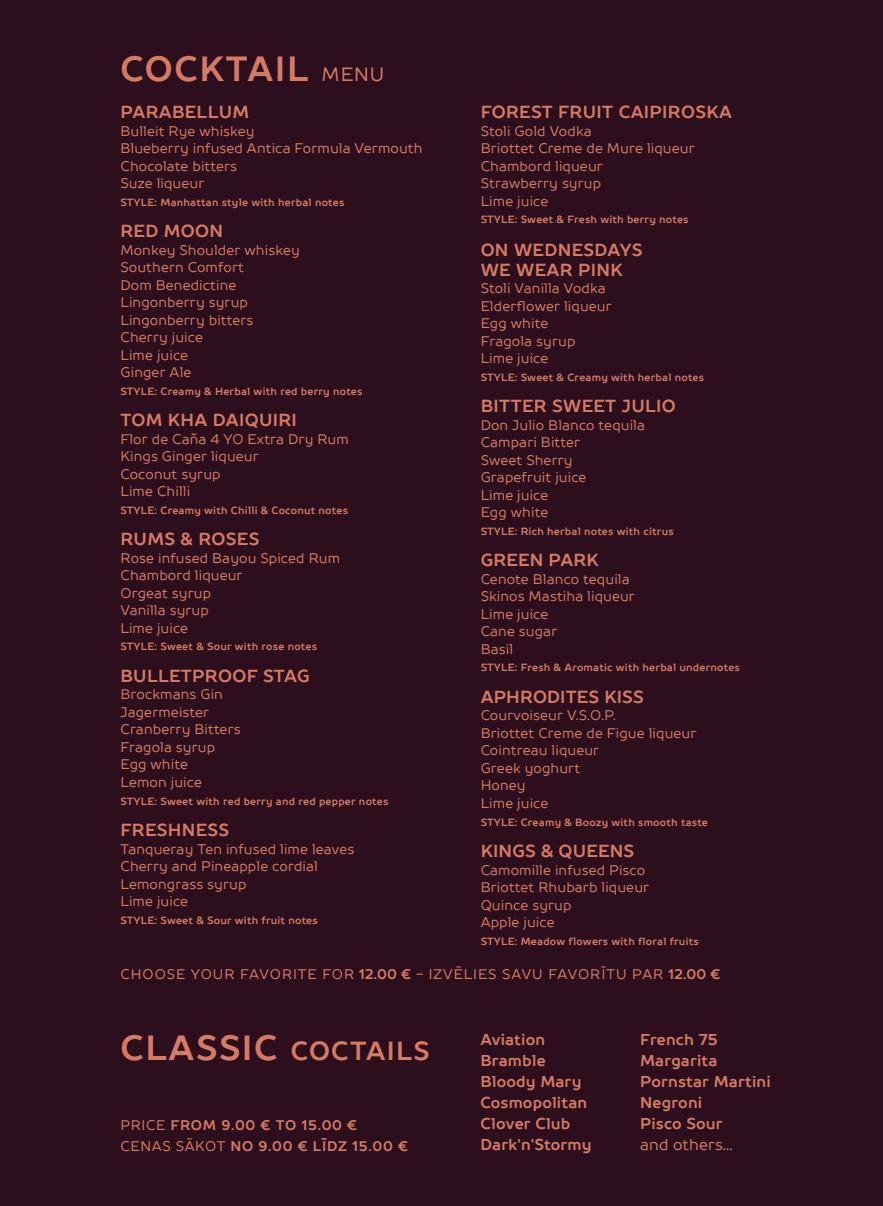
<style>
.page{position:relative;width:883px;height:1206px;background:#fff}
.page>*{position:absolute;margin:0;border:0;box-sizing:border-box;transform-origin:0 0}
.t1{font:700 35px "TT Prosto Sans";letter-spacing:.05em;color:#d57a64;scale:.95 1}
.t2{font:700 26.25px "TT Prosto Sans";letter-spacing:.05em;color:#d57a64;scale:.95 1}
.t3{font:700 17.5px/19.2px "TT Prosto Sans";letter-spacing:.02em;color:#d57a64;scale:.95 1}
.t4{font:700 15.75px/21px "TT Prosto Sans";letter-spacing:.01em;color:#d57a64;scale:.95 1}
.t5{font:15.75px "TT Prosto Sans";letter-spacing:.01em;color:#d57a64;scale:.95 1}
.t6{font:14px/17.5px "TT Prosto Sans";letter-spacing:.01em;color:#d57a64;scale:.95 1}
.t7{font:14px "TT Prosto Sans";letter-spacing:.07em;color:#d57a64;scale:.95 1}
.t8{font:700 14px/21px "TT Prosto Sans";letter-spacing:.05em;color:#d57a64;scale:.95 1}
.t9{font:700 10.5px "TT Prosto Sans";letter-spacing:.02em;color:#d57a64;scale:.95 1}
.s1{font-weight:400;font-size:19.25px}
.s2{font-weight:700}
.s3{font-size:35px}
.s4{font-weight:400}
</style>
<div class="page">
<div style="left:0;top:0;width:883px;height:1205px;background:#2c0e1d"></div>
<h1 class="t1" style="left:120px;top:46px;width:279px">COCKTAIL <span class="s1">MENU</span></h1>
<p class="t3" style="left:120px;top:103px;width:137px">PARABELLUM</p>
<p class="t6" style="left:120px;top:122px;width:320px">Bulleit Rye whiskey<br>Blueberry infused Antica Formula Vermouth<br>Chocolate bitters<br>Suze liqueur</p>
<p class="t9" style="left:120px;top:195px;width:237px">STYLE: Manhattan style with herbal notes</p>
<p class="t3" style="left:120px;top:222px;width:110px">RED MOON</p>
<p class="t6" style="left:120px;top:241px;width:190px">Monkey Shoulder whiskey<br>Southern Comfort<br>Dom Benedictine<br>Lingonberry syrup<br>Lingonberry bitters<br>Cherry juice<br>Lime juice<br>Ginger Ale</p>
<p class="t9" style="left:120px;top:384px;width:256px">STYLE: Creamy &amp; Herbal with red berry notes</p>
<p class="t3" style="left:120px;top:411px;width:187px">TOM KHA DAIQUIRI</p>
<p class="t6" style="left:120px;top:430px;width:242px">Flor de Caña 4 YO Extra Dry Rum<br>Kings Ginger liqueur<br>Coconut syrup<br>Lime Chilli</p>
<p class="t9" style="left:120px;top:503px;width:241px">STYLE: Creamy with Chilli &amp; Coconut notes</p>
<p class="t3" style="left:120px;top:530px;width:148px">RUMS &amp; ROSES</p>
<p class="t6" style="left:120px;top:549px;width:233px">Rose infused Bayou Spiced Rum<br>Chambord liqueur<br>Orgeat syrup<br>Vanilla syrup<br>Lime juice</p>
<p class="t9" style="left:120px;top:640px;width:208px">STYLE: Sweet &amp; Sour with rose notes</p>
<p class="t3" style="left:120px;top:666px;width:201px">BULLETPROOF STAG</p>
<p class="t6" style="left:120px;top:685px;width:128px">Brockmans Gin<br>Jagermeister<br>Cranberry Bitters<br>Fragola syrup<br>Egg white<br>Lemon juice</p>
<p class="t9" style="left:120px;top:794px;width:283px">STYLE: Sweet with red berry and red pepper notes</p>
<p class="t3" style="left:120px;top:820px;width:116px">FRESHNESS</p>
<p class="t6" style="left:120px;top:839px;width:248px">Tanqueray Ten infused lime leaves<br>Cherry and Pineapple cordial<br>Lemongrass syrup<br>Lime juice</p>
<p class="t9" style="left:120px;top:913px;width:209px">STYLE: Sweet &amp; Sour with fruit notes</p>
<p class="t3" style="left:481px;top:103px;width:266px">FOREST FRUIT CAIPIROSKA</p>
<p class="t6" style="left:481px;top:122px;width:227px">Stoli Gold Vodka<br>Briottet Creme de Mure liqueur<br>Chambord liqueur<br>Strawberry syrup<br>Lime juice</p>
<p class="t9" style="left:481px;top:213px;width:220px">STYLE: Sweet &amp; Fresh with berry notes</p>
<p class="t3" style="left:481px;top:241px;width:172px">ON WEDNESDAYS<br>WE WEAR PINK</p>
<p class="t6" style="left:481px;top:279px;width:139px">Stoli Vanilla Vodka<br>Elderflower liqueur<br>Egg white<br>Fragola syrup<br>Lime juice</p>
<p class="t9" style="left:481px;top:370px;width:237px">STYLE: Sweet &amp; Creamy with herbal notes</p>
<p class="t3" style="left:481px;top:397px;width:207px">BITTER SWEET JULIO</p>
<p class="t6" style="left:481px;top:416px;width:175px">Don Julio Blanco tequila<br>Campari Bitter<br>Sweet Sherry<br>Grapefruit juice<br>Lime juice<br>Egg white</p>
<p class="t9" style="left:481px;top:524px;width:205px">STYLE: Rich herbal notes with citrus</p>
<p class="t3" style="left:481px;top:551px;width:126px">GREEN PARK</p>
<p class="t6" style="left:481px;top:570px;width:164px">Cenote Blanco tequila<br>Skinos Mastiha liqueur<br>Lime juice<br>Cane sugar<br>Basil</p>
<p class="t9" style="left:481px;top:661px;width:274px">STYLE: Fresh &amp; Aromatic with herbal undernotes</p>
<p class="t3" style="left:481px;top:687px;width:173px">APHRODITES KISS</p>
<p class="t6" style="left:481px;top:706px;width:229px">Courvoiseur V.S.O.P.<br>Briottet Creme de Figue liqueur<br>Cointreau liqueur<br>Greek yoghurt<br>Honey<br>Lime juice</p>
<p class="t9" style="left:481px;top:815px;width:241px">STYLE: Creamy &amp; Boozy with smooth taste</p>
<p class="t3" style="left:481px;top:841px;width:163px">KINGS &amp; QUEENS</p>
<p class="t6" style="left:481px;top:860px;width:179px">Camomille infused Pisco<br>Briottet Rhubarb liqueur<br>Quince syrup<br>Apple juice</p>
<p class="t9" style="left:481px;top:934px;width:231px">STYLE: Meadow flowers with floral fruits</p>
<p class="t7" style="left:120px;top:964px;width:633px">CHOOSE YOUR FAVORITE FOR <span class="s2">12.00 €</span> - IZVĒLIES SAVU FAVORĪTU PAR <span class="s2">12.00 €</span></p>
<h2 class="t2" style="left:120px;top:1033px;width:327px"><span class="s3">CLASSIC</span> COCTAILS</h2>
<p class="t4" style="left:480px;top:1029px;width:119px">Aviation<br>Bramble<br>Bloody Mary<br>Cosmopolitan<br>Clover Club<br>Dark'n'Stormy</p>
<p class="t4" style="left:640px;top:1029px;width:139px">French 75<br>Margarita<br>Pornstar Martini<br>Negroni<br>Pisco Sour</p>
<p class="t8" style="left:120px;top:1114px;width:304px"><span class="s4">PRICE</span> FROM 9.00 € TO 15.00 €<br><span class="s4">CENAS SĀKOT</span> NO 9.00 € LĪDZ 15.00 €</p>
<p class="t5" style="left:640px;top:1134px;width:99px">and others...</p>
</div>
